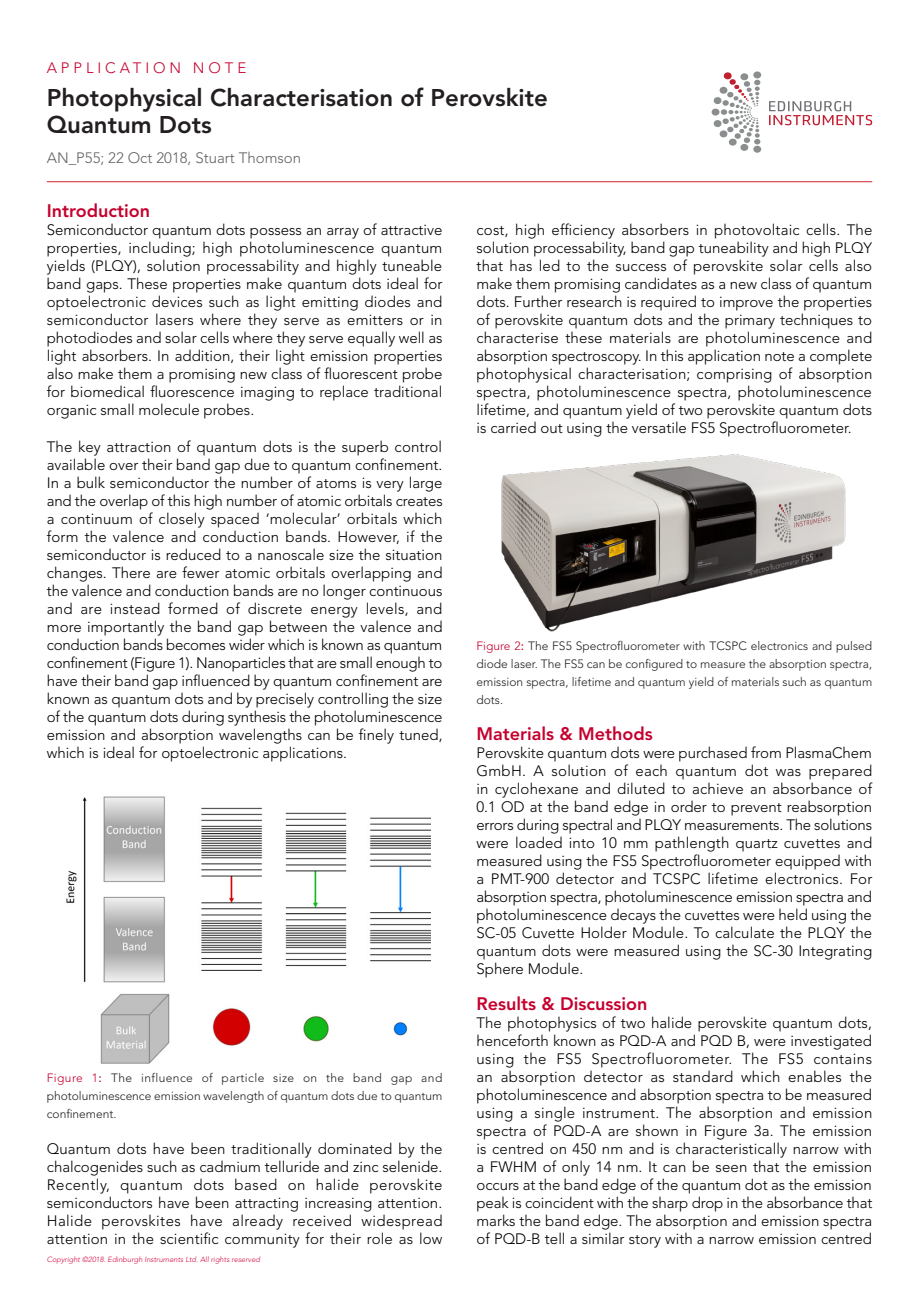
<style>
.page{position:relative;width:919px;height:1289px;background:#fff}
.page>*{position:absolute;margin:0;border:0;box-sizing:border-box;transform-origin:0 0}
.t1{font:800 24px/27px "Avenir LT Std";color:#231f20}
.t2{font:800 18px "Avenir LT Std";color:#c5002e}
.Body_Copy{font:300 15px/18px "Avenir LT Std";color:#000;text-align:justify}
.t3{font:300 15px "Avenir LT Std";color:#636366}
.Application{font:300 15px "Avenir LT Std";letter-spacing:.26em;color:#c5002e}
.t4{font:300 12px/18px "Avenir LT Std";color:#231f20;text-align:justify}
.t5{font:italic 300 7.5px "Avenir LT Std";color:#d20d44}
.s1{color:#c5002e}
.s2{font-weight:500;color:#c5002e}
</style>
<div class="page">
<hr style="left:47px;top:181px;width:825px;height:1px;background:#d1232a">
<svg style="left:753px;top:146px;width:8px;height:7px"></svg>
<svg style="left:713px;top:72px;width:47px;height:79px"></svg>
<svg style="left:769px;top:101px;width:103px;height:24px"></svg>
<img style="left:501px;top:454px;width:345px;height:177px">
<img style="left:66px;top:796px;width:364px;height:267px">
<p class="Application" style="left:47px;top:59px;width:201px">APPLICATION NOTE</p>
<p class="t1" style="left:47px;top:85px;width:502px">Photophysical Characterisation of Perovskite<br>Quantum Dots</p>
<p class="t3" style="left:47px;top:149px;width:256px">AN_P55; 22 Oct 2018, Stuart Thomson</p>
<p class="t2" style="left:47px;top:200px;width:105px">Introduction</p>
<p class="Body_Copy" style="left:47px;top:221px;width:397px">Semiconductor quantum dots possess an array of attractive properties, including; high photoluminescence quantum yields (PLQY), solution processability and highly tuneable band gaps. These properties make quantum dots ideal for optoelectronic devices such as light emitting diodes and semiconductor lasers where they serve as emitters or in photodiodes and solar cells where they serve equally well as light absorbers. In addition, their light emission properties also make them a promising new class of fluorescent probe for biomedical fluorescence imaging to replace traditional organic small molecule probes.</p>
<p class="Body_Copy" style="left:47px;top:437px;width:397px">The key attraction of quantum dots is the superb control available over their band gap due to quantum confinement.<br>In a bulk semiconductor the number of atoms is very large and the overlap of this high number of atomic orbitals creates a continuum of closely spaced ‘molecular’ orbitals which form the valence and conduction bands. However, if the semiconductor is reduced to a nanoscale size the situation changes. There are fewer atomic orbitals overlapping and the valence and conduction bands are no longer continuous and are instead formed of discrete energy levels, and more importantly the band gap between the valence and conduction bands becomes wider which is known as quantum confinement (Figure 1). Nanoparticles that are small enough to have their band gap influenced by quantum confinement are known as quantum dots and by precisely controlling the size of the quantum dots during synthesis the photoluminescence emission and absorption wavelengths can be finely tuned, which is ideal for optoelectronic applications.</p>
<p class="t4" style="left:47px;top:1068px;width:397px"><span class="s1">Figure 1</span><span class="s2">:</span> The influence of particle size on the band gap and photoluminescence emission wavelength of quantum dots due to quantum confinement.</p>
<p class="Body_Copy" style="left:47px;top:1139px;width:397px">Quantum dots have been traditionally dominated by the chalcogenides such as cadmium telluride and zinc selenide.<br>Recently, quantum dots based on halide perovskite semiconductors have been attracting increasing attention.<br>Halide perovskites have already received widespread attention in the scientific community for their role as low</p>
<p class="t5" style="left:47px;top:1254px;width:215px">Copyright ©2018. Edinburgh Instruments Ltd. All rights reserved</p>
<p class="Body_Copy" style="left:476px;top:221px;width:397px">cost, high efficiency absorbers in photovoltaic cells. The solution processability, band gap tuneability and high PLQY that has led to the success of perovskite solar cells also make them promising candidates as a new class of quantum dots. Further research is required to improve the properties of perovskite quantum dots and the primary techniques to characterise these materials are photoluminescence and absorption spectroscopy. In this application note a complete photophysical characterisation; comprising of absorption spectra, photoluminescence spectra, photoluminescence lifetime, and quantum yield of two perovskite quantum dots is carried out using the versatile FS5 Spectrofluorometer.</p>
<p class="t4" style="left:476px;top:636px;width:397px"><span class="s1">Figure 2</span><span class="s2">:</span> The FS5 Spectrofluorometer with TCSPC electronics and pulsed diode laser. The FS5 can be configured to measure the absorption spectra, emission spectra, lifetime and quantum yield of materials such as quantum dots.</p>
<p class="t2" style="left:476px;top:722px;width:178px">Materials &amp; Methods</p>
<p class="Body_Copy" style="left:476px;top:743px;width:397px">Perovskite quantum dots were purchased from PlasmaChem GmbH. A solution of each quantum dot was prepared in cyclohexane and diluted to achieve an absorbance of 0.1 OD at the band edge in order to prevent reabsorption errors during spectral and PLQY measurements. The solutions were loaded into 10 mm pathlength quartz cuvettes and measured using the FS5 Spectrofluorometer equipped with a PMT-900 detector and TCSPC lifetime electronics. For absorption spectra, photoluminescence emission spectra and photoluminescence decays the cuvettes were held using the SC-05 Cuvette Holder Module. To calculate the PLQY the quantum dots were measured using the SC-30 Integrating Sphere Module.</p>
<p class="t2" style="left:476px;top:992px;width:172px">Results &amp; Discussion</p>
<p class="Body_Copy" style="left:476px;top:1013px;width:397px">The photophysics of two halide perovskite quantum dots, henceforth known as PQD-A and PQD B, were investigated using the FS5 Spectrofluorometer. The FS5 contains an absorption detector as standard which enables the photoluminescence and absorption spectra to be measured using a single instrument. The absorption and emission spectra of PQD-A are shown in Figure 3a. The emission is centred on 450 nm and is characteristically narrow with a FWHM of only 14 nm. It can be seen that the emission occurs at the band edge of the quantum dot as the emission peak is coincident with the sharp drop in the absorbance that marks the band edge. The absorption and emission spectra of PQD-B tell a similar story with a narrow emission centred</p>
</div>
